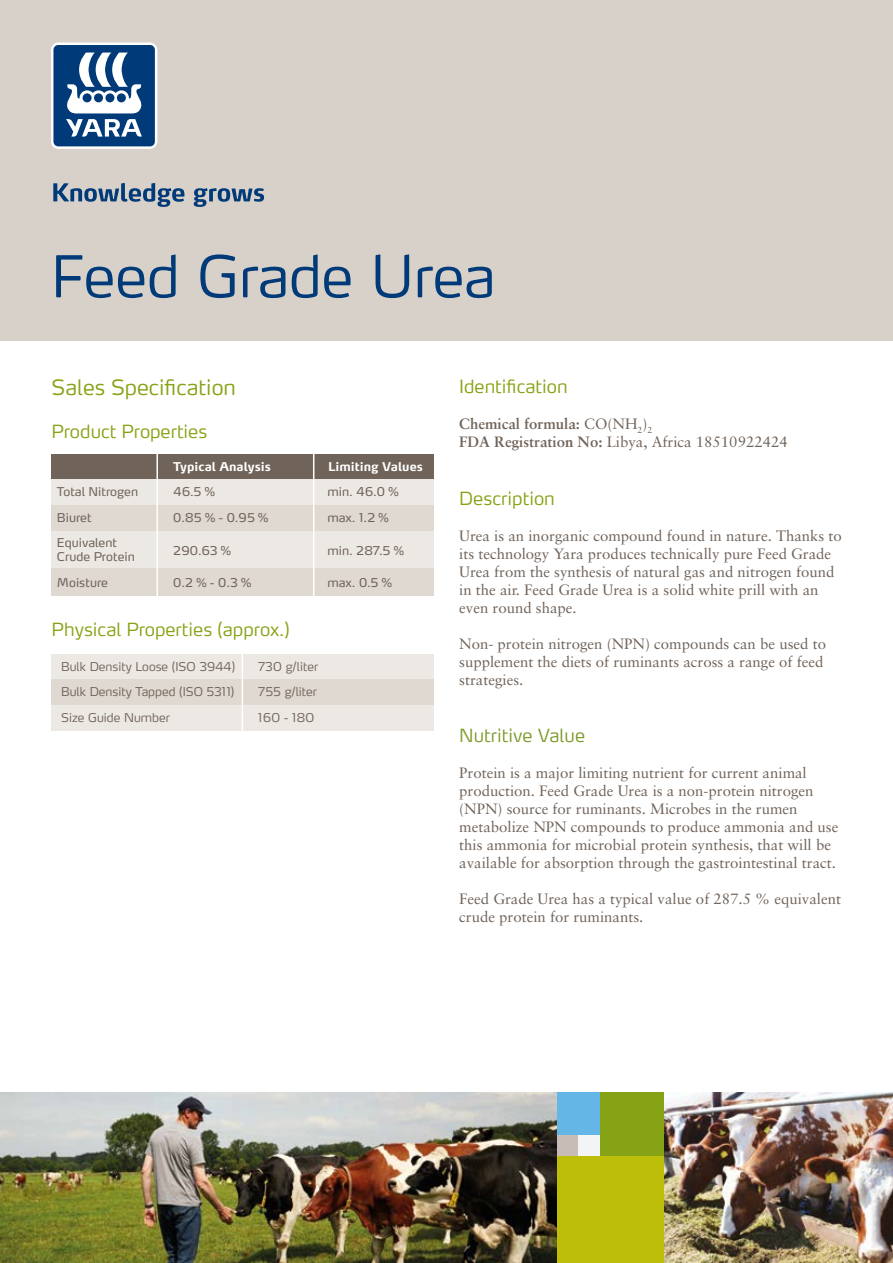
<style>
.page{position:relative;width:893px;height:1263px;background:#fff}
.page>*{position:absolute;margin:0;border:0;box-sizing:border-box;transform-origin:0 0}
.t1{font:300 57px "Yara Max LF";color:#003a78}
.t2{font:300 21px "Max OT";color:#86a315}
.t3{font:300 18px "Max OT";color:#86a315}
.t4{font:300 18px "Max OT";color:#7d9b2b}
.t5{font:15px/18px "Sabon LT Pro";color:#706359}
.t6{font:700 15px/18px "Sabon LT Pro";color:#706359}
.t7{font:12px/25.5px "Max OT";color:#706359}
.t8{font:300 12px/25.5px "Yara Max LF";color:#706359;text-align:justify}
.t9{font:700 12px "Max OT";color:#fff}
.s1{font-weight:400}
</style>
<div class="page">
<div style="left:0;top:0;width:893px;height:340px;background:#d8d1ca"></div>
<img style="left:0;top:1092px;width:557px;height:171px">
<img style="left:663px;top:1092px;width:230px;height:171px">
<div style="left:557px;top:1135px;width:21px;height:21px;background:#c8bdb6"></div>
<div style="left:578px;top:1135px;width:22px;height:21px;background:#f2f4f6"></div>
<div style="left:557px;top:1092px;width:43px;height:43px;background:#64b6e7"></div>
<div style="left:600px;top:1092px;width:63px;height:64px;background:#86a315"></div>
<div style="left:557px;top:1156px;width:106px;height:107px;background:#bcbe0a"></div>
<div style="left:51px;top:454px;width:383px;height:25px;background:#706359"></div>
<div style="left:51px;top:479px;width:383px;height:26px;background:#ece8e4"></div>
<div style="left:51px;top:654px;width:383px;height:25px;background:#ece8e4"></div>
<div style="left:51px;top:530px;width:383px;height:40px;background:#ece8e4"></div>
<div style="left:51px;top:705px;width:383px;height:25px;background:#ece8e4"></div>
<div style="left:51px;top:505px;width:383px;height:25px;background:#dfd9d1"></div>
<div style="left:51px;top:679px;width:383px;height:26px;background:#dfd9d1"></div>
<div style="left:51px;top:568px;width:383px;height:28px;background:#dfd9d1"></div>
<hr style="left:156px;top:452px;width:2px;height:147px;background:#fff">
<hr style="left:242px;top:651px;width:1px;height:189px;background:#fff">
<hr style="left:313px;top:452px;width:1px;height:147px;background:#fff">
<svg style="left:53px;top:183px;width:211px;height:24px"></svg>
<svg style="left:51px;top:43px;width:106px;height:106px;background:#597fa7"></svg>
<h1 class="t1" style="left:51px;top:240px;width:446px">Feed Grade Urea</h1>
<h2 class="t2" style="left:52px;top:373px;width:186px">Sales Specification</h2>
<p class="t3" style="left:52px;top:419px;width:157px">Product Properties</p>
<p class="t7" style="left:57px;top:479px;width:83px">Total Nitrogen<br>Biuret<br>Equivalent</p>
<p class="t7" style="left:57px;top:544px;width:79px">Crude Protein<br>Moisture</p>
<p class="t9" style="left:173px;top:458px;width:99px">Typical Analysis</p>
<p class="t9" style="left:328px;top:458px;width:96px">Limiting Values</p>
<p class="t7" style="left:173px;top:479px;width:97px">46.5 %<br>0.85 % - 0.95 %</p>
<p class="t7" style="left:173px;top:537px;width:59px">290.63 %</p>
<p class="t7" style="left:173px;top:570px;width:80px">0.2 % - 0.3 %</p>
<p class="t7" style="left:327px;top:479px;width:73px">min. 46.0 % max. 1.2 %</p>
<p class="t7" style="left:327px;top:537px;width:78px">min. 287.5 %</p>
<p class="t7" style="left:327px;top:570px;width:66px">max. 0.5 %</p>
<p class="t3" style="left:52px;top:618px;width:240px">Physical Properties (approx.)</p>
<p class="t8" style="left:61px;top:654px;width:176px">Bulk Density Loose (ISO 3944)<br>Bulk Density Tapped (ISO 5311)<br>Size Guide Number</p>
<p class="t8" style="left:258px;top:654px;width:61px">730 g/liter 755 g/liter 160 - 180</p>
<p class="t3" style="left:459px;top:375px;width:110px">Identification</p>
<p class="t6" style="left:459px;top:414px;width:330px">Chemical formula: <span class="s1">CO(NH</span><sub>2</sub><span class="s1">)</span><sub>2<br></sub>FDA Registration No: <span class="s1">Libya, Africa 18510922424</span></p>
<p class="t3" style="left:459px;top:486px;width:97px">Description</p>
<p class="t5" style="left:459px;top:526px;width:384px">Urea is an inorganic compound found in nature. Thanks to its technology Yara produces technically pure Feed Grade Urea from the synthesis of natural gas and nitrogen found in the air. Feed Grade Urea is a solid white prill with an even round shape.</p>
<p class="t5" style="left:459px;top:634px;width:368px">Non- protein nitrogen (NPN) compounds can be used to supplement the diets of ruminants across a range of feed strategies.</p>
<p class="t4" style="left:459px;top:724px;width:127px">Nutritive Value</p>
<p class="t5" style="left:459px;top:764px;width:381px">Protein is a major limiting nutrient for current animal production. Feed Grade Urea is a non-protein nitrogen (NPN) source for ruminants. Microbes in the rumen metabolize NPN compounds to produce ammonia and use this ammonia for microbial protein synthesis, that will be available for absorption through the gastrointestinal tract.</p>
<p class="t5" style="left:459px;top:890px;width:383px">Feed Grade Urea has a typical value of 287.5 % equivalent crude protein for ruminants.</p>
</div>
